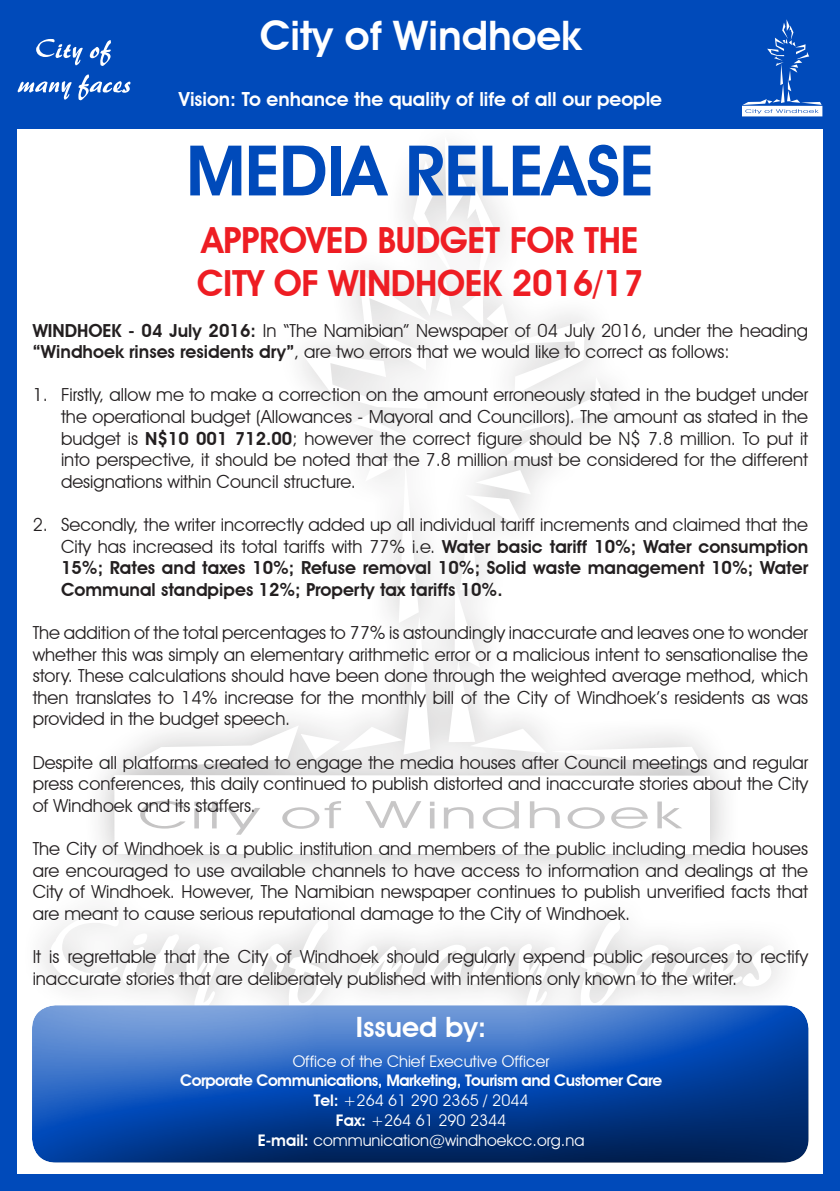
<style>
.page{position:relative;width:840px;height:1191px;background:#fff}
.page>*{position:absolute;margin:0;border:0;box-sizing:border-box;transform-origin:0 0}
.t1{font:600 70px "Avant Garde IT Cby BT";letter-spacing:-.01em;color:#004aba}
.t2{font:600 40.6px "Avant Garde IT Cby BT";color:#fff}
.t3{font:600 36px "Avant Garde IT Cby BT";letter-spacing:-.01em;color:#ee1d23}
.t4{font:600 28px "Avant Garde IT Cby BT";color:#fff}
.t5{font:600 19.4px "Avant Garde IT Cby BT";color:#fff}
.t6{font:18px/21.6px "Avant Garde IT Cby BT";color:#231f20;text-align:justify}
.t7{font:600 18px/21.6px "Avant Garde IT Cby BT";color:#231f20;text-align:justify}
.t8{font:16px "Avant Garde IT Cby BT";color:#fff}
.t9{font:600 16px "Avant Garde IT Cby BT";letter-spacing:-.03em;color:#fff}
.s1{font-weight:600}
.s2{font-weight:400}
</style>
<div class="page">
<div style="left:20px;top:112px;width:783px;height:932px;background:#231f20;opacity:.3"></div>
<svg style="left:120px;top:136px;width:584px;height:633px"></svg>
<svg style="left:114px;top:775px;width:595px;height:79px"></svg>
<svg style="left:50px;top:914px;width:129px;height:71px"></svg>
<svg style="left:186px;top:943px;width:37px;height:59px"></svg>
<svg style="left:249px;top:918px;width:79px;height:84px"></svg>
<svg style="left:355px;top:944px;width:154px;height:41px"></svg>
<svg style="left:518px;top:943px;width:37px;height:59px"></svg>
<svg style="left:580px;top:918px;width:193px;height:84px"></svg>
<div style="left:0;top:122px;width:17px;height:1066px;background:#004aba"></div>
<div style="left:28px;top:1002px;width:780px;height:160px;background:#231f20;opacity:.75"></div>
<div style="left:0;top:0;width:839px;height:128px;background:#004aba"></div>
<svg style="left:742px;top:19px;width:80px;height:97px"></svg>
<svg style="left:36px;top:39px;width:47px;height:26px"></svg>
<svg style="left:90px;top:40px;width:21px;height:26px"></svg>
<svg style="left:18px;top:81px;width:54px;height:19px"></svg>
<svg style="left:78px;top:74px;width:52px;height:26px"></svg>
<div style="left:823px;top:122px;width:16px;height:1066px;background:#004aba"></div>
<div style="left:0;top:1174px;width:839px;height:17px;background:#004aba"></div>
<p class="t2" style="left:259px;top:11px;width:323px">City of Windhoek</p>
<p class="t5" style="left:179px;top:87px;width:484px">Vision: To enhance the quality of life of all our people</p>
<p class="t1" style="left:186px;top:128px;width:469px">MEDIA RELEASE</p>
<p class="t3" style="left:202px;top:219px;width:438px">APPROVED BUDGET FOR THE</p>
<p class="t3" style="left:196px;top:262px;width:448px">CITY OF WINDHOEK 2016/17</p>
<p class="t6" style="left:33px;top:319px;width:776px"><span class="s1">WINDHOEK - 04 July 2016:</span> In “The Namibian” Newspaper of 04 July 2016, under the heading <span class="s1">“Windhoek rinses residents dry”</span>, are two errors that we would like to correct as follows:</p>
<p class="t6" style="left:61px;top:384px;width:748px;text-indent:-28px">1. Firstly, allow me to make a correction on the amount erroneously stated in the budget under the operational budget (Allowances - Mayoral and Councillors). The amount as stated in the budget is <span class="s1">N$10 001 712.00</span>; however the correct figure should be N$ 7.8 million. To put it into perspective, it should be noted that the 7.8 million must be considered for the different designations within Council structure.</p>
<p class="t7" style="left:61px;top:514px;width:748px;text-indent:-28px"><span class="s2">2. Secondly, the writer incorrectly added up all individual tariff increments and claimed that the City has increased its total tariffs with 77% i.e.</span> Water basic tariff 10%; Water consumption 15%; Rates and taxes 10%; Refuse removal 10%; Solid waste management 10%; Water Communal standpipes 12%; Property tax tariffs 10%.</p>
<p class="t6" style="left:33px;top:621px;width:776px">The addition of the total percentages to 77% is astoundingly inaccurate and leaves one to wonder whether this was simply an elementary arithmetic error or a malicious intent to sensationalise the story. These calculations should have been done through the weighted average method, which then translates to 14% increase for the monthly bill of the City of Windhoek’s residents as was provided in the budget speech.</p>
<p class="t6" style="left:33px;top:751px;width:776px">Despite all platforms created to engage the media houses after Council meetings and regular press conferences, this daily continued to publish distorted and inaccurate stories about the City of Windhoek and its staffers.</p>
<p class="t6" style="left:33px;top:837px;width:776px">The City of Windhoek is a public institution and members of the public including media houses are encouraged to use available channels to have access to information and dealings at the City of Windhoek. However, The Namibian newspaper continues to publish unverified facts that are meant to cause serious reputational damage to the City of Windhoek.</p>
<p class="t6" style="left:33px;top:945px;width:776px">It is regrettable that the City of Windhoek should regularly expend public resources to rectify inaccurate stories that are deliberately published with intentions only known to the writer.</p>
<p class="t4" style="left:355px;top:1010px;width:132px">Issued by:</p>
<p class="t8" style="left:292px;top:1051px;width:258px">Office of the Chief Executive Officer</p>
<p class="t9" style="left:180px;top:1071px;width:483px">Corporate Communications, Marketing, Tourism and Customer Care</p>
<p class="t8" style="left:313px;top:1091px;width:216px"><span class="s1">Tel:</span> +264 61 290 2365 / 2044</p>
<p class="t8" style="left:336px;top:1110px;width:172px"><span class="s1">Fax:</span> +264 61 290 2344</p>
<p class="t8" style="left:257px;top:1130px;width:328px"><span class="s1">E-mail:</span> communication@windhoekcc.org.na</p>
</div>
